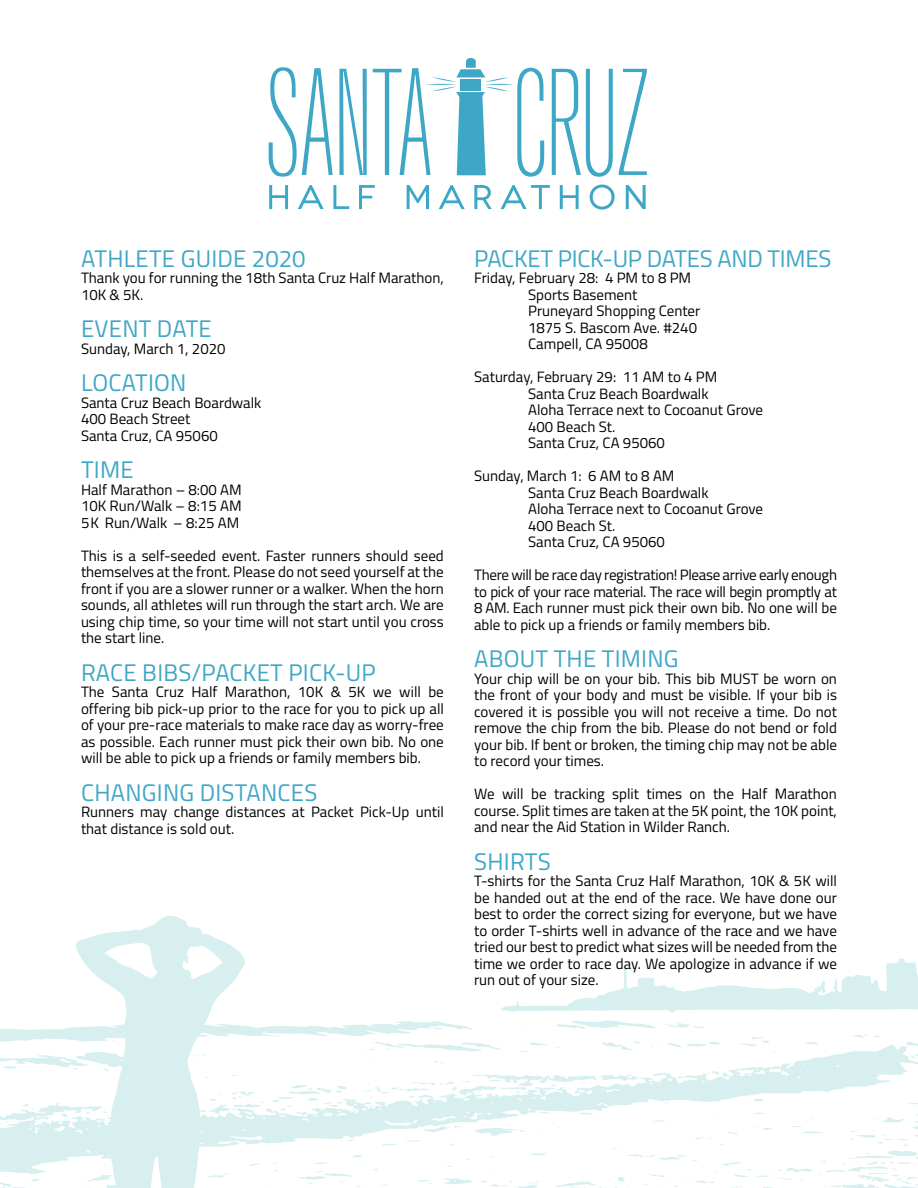
<style>
.page{position:relative;width:918px;height:1188px;background:#fff}
.page>*{position:absolute;margin:0;border:0;box-sizing:border-box;transform-origin:0 0}
.t1{font:24px "Titillium Web";letter-spacing:.01em;color:#3ea7c6}
.t2{font:24px "Titillium Web";letter-spacing:-.01em;color:#3ea7c6}
.t3{font:15px/16.5px "Titillium Web";color:#000;text-align:justify}
.t4{font:5.85px "Arial";color:#000}
</style>
<div class="page">
<svg style="left:269px;top:67px;width:64px;height:110px"></svg>
<svg style="left:339px;top:69px;width:28px;height:106px"></svg>
<svg style="left:552px;top:69px;width:61px;height:108px"></svg>
<svg style="left:619px;top:69px;width:28px;height:106px"></svg>
<svg style="left:269px;top:185px;width:19px;height:24px"></svg>
<svg style="left:298px;top:185px;width:26px;height:24px"></svg>
<svg style="left:333px;top:185px;width:16px;height:24px"></svg>
<svg style="left:359px;top:185px;width:16px;height:24px"></svg>
<svg style="left:407px;top:185px;width:22px;height:24px"></svg>
<svg style="left:439px;top:185px;width:26px;height:24px"></svg>
<svg style="left:474px;top:185px;width:18px;height:24px"></svg>
<svg style="left:501px;top:185px;width:49px;height:24px"></svg>
<svg style="left:560px;top:185px;width:19px;height:24px"></svg>
<svg style="left:590px;top:185px;width:25px;height:25px"></svg>
<svg style="left:626px;top:185px;width:20px;height:24px"></svg>
<svg style="left:373px;top:58px;width:171px;height:119px"></svg>
<img style="left:0;top:916px;width:918px;height:272px">
<h1 class="t1" style="left:81px;top:241px;width:226px">ATHLETE GUIDE 2020</h1>
<p class="t3" style="left:81px;top:269px;width:364px">Thank you for running the 18th Santa Cruz Half Marathon,<br>10K &amp; 5K.</p>
<h1 class="t1" style="left:81px;top:311px;width:132px">EVENT DATE</h1>
<p class="t3" style="left:81px;top:340px;width:146px">Sunday, March 1, 2020</p>
<h1 class="t1" style="left:81px;top:365px;width:107px">LOCATION</h1>
<p class="t3" style="left:81px;top:394px;width:182px;text-align:left">Santa Cruz Beach Boardwalk<br>400 Beach Street<br>Santa Cruz, CA 95060</p>
<h1 class="t1" style="left:81px;top:452px;width:54px">TIME</h1>
<p class="t3" style="left:81px;top:481px;width:162px">Half Marathon – 8:00 AM 10K Run/Walk – 8:15 AM 5K Run/Walk – 8:25 AM</p>
<p class="t3" style="left:81px;top:547px;width:364px">This is a self-seeded event. Faster runners should seed themselves at the front. Please do not seed yourself at the front if you are a slower runner or a walker. When the horn sounds, all athletes will run through the start arch. We are using chip time, so your time will not start until you cross the start line.</p>
<h1 class="t1" style="left:81px;top:655px;width:296px">RACE BIBS/PACKET PICK-UP</h1>
<p class="t3" style="left:81px;top:683px;width:364px">The Santa Cruz Half Marathon, 10K &amp; 5K we will be offering bib pick-up prior to the race for you to pick up all of your pre-race materials to make race day as worry-free as possible. Each runner must pick their own bib. No one will be able to pick up a friends or family members bib.</p>
<h1 class="t1" style="left:81px;top:775px;width:238px">CHANGING DISTANCES</h1>
<p class="t3" style="left:81px;top:803px;width:364px">Runners may change distances at Packet Pick-Up until that distance is sold out.</p>
<p class="t4" style="left:292px;top:706px;width:33px">PMS 7702C</p>
<h1 class="t2" style="left:474px;top:241px;width:359px">PACKET PICK-UP DATES AND TIMES</h1>
<p class="t3" style="left:528px;top:269px;width:174px;text-align:left;text-indent:-54px">Friday, February 28: 4 PM to 8 PM<br>Sports Basement<br>Pruneyard Shopping Center<br>1875 S. Bascom Ave. #240<br>Campell, CA 95008</p>
<p class="t3" style="left:528px;top:368px;width:237px;text-align:left;text-indent:-54px">Saturday, February 29: 11 AM to 4 PM<br>Santa Cruz Beach Boardwalk<br>Aloha Terrace next to Cocoanut Grove<br>400 Beach St.<br>Santa Cruz, CA 95060</p>
<p class="t3" style="left:528px;top:467px;width:237px;text-align:left;text-indent:-54px">Sunday, March 1: 6 AM to 8 AM<br>Santa Cruz Beach Boardwalk<br>Aloha Terrace next to Cocoanut Grove<br>400 Beach St.<br>Santa Cruz, CA 95060</p>
<p class="t3" style="left:474px;top:566px;width:364px">There will be race day registration! Please arrive early enough to pick of your race material. The race will begin promptly at 8 AM. Each runner must pick their own bib. No one will be able to pick up a friends or family members bib.</p>
<h1 class="t1" style="left:474px;top:641px;width:206px">ABOUT THE TIMING</h1>
<p class="t3" style="left:474px;top:670px;width:364px">Your chip will be on your bib. This bib MUST be worn on the front of your body and must be visible. If your bib is covered it is possible you will not receive a time. Do not remove the chip from the bib. Please do not bend or fold your bib. If bent or broken, the timing chip may not be able to record your times.</p>
<p class="t3" style="left:474px;top:785px;width:364px">We will be tracking split times on the Half Marathon course. Split times are taken at the 5K point, the 10K point, and near the Aid Station in Wilder Ranch.</p>
<h1 class="t1" style="left:474px;top:844px;width:78px">SHIRTS</h1>
<p class="t3" style="left:474px;top:872px;width:364px">T-shirts for the Santa Cruz Half Marathon, 10K &amp; 5K will be handed out at the end of the race. We have done our best to order the correct sizing for everyone, but we have to order T-shirts well in advance of the race and we have tried our best to predict what sizes will be needed from the time we order to race day. We apologize in advance if we run out of your size.</p>
</div>
